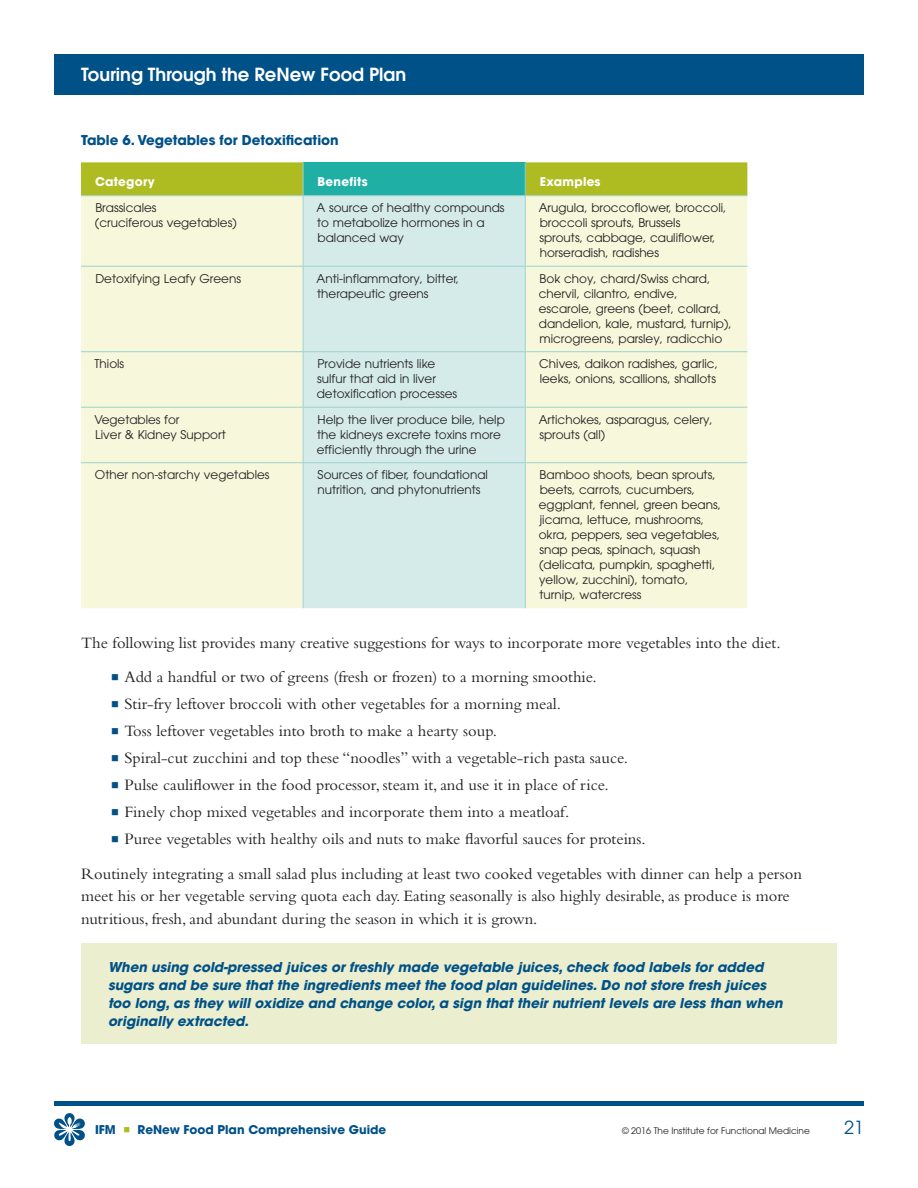
<style>
.page{position:relative;width:918px;height:1188px;background:#fff}
.page>*{position:absolute;margin:0;border:0;box-sizing:border-box;transform-origin:0 0}
.t1{font:600 18px "ITC Avant Garde Std";color:#fff}
.t2{font:18px "ITC Avant Garde Std";color:#005187}
.t3{font:16.5px/34.5px "Bembo Std";color:#231f20}
.t4{font:italic 700 13.5px/18px "ITC Avant Garde Std";color:#005187}
.t5{font:700 13.5px "ITC Avant Garde Std";color:#005187}
.t6{font:12px/15px "ITC Avant Garde Std";color:#231f20}
.t7{font:700 12px "ITC Avant Garde Std";color:#005187}
.t8{font:700 12px "ITC Avant Garde Std";letter-spacing:.02em;color:#fff}
.t9{font:9px "ITC Avant Garde Std";color:#231f20}
.s1{color:#005187}
.s2{color:#aebc21}
</style>
<div class="page">
<div style="left:54px;top:1101px;width:810px;height:5px;background:#005187"></div>
<div style="left:54px;top:54px;width:810px;height:40px;background:#005187"></div>
<svg style="left:54px;top:1113px;width:31px;height:33px"></svg>
<div style="left:81px;top:943px;width:756px;height:101px;background:#ebeecf"></div>
<div style="left:81px;top:162px;width:666px;height:33px;background:#aebc21"></div>
<div style="left:303px;top:162px;width:222px;height:34px;background:#1fafa4"></div>
<div style="left:81px;top:196px;width:666px;height:412px;background:#f6f7db"></div>
<div style="left:304px;top:196px;width:221px;height:412px;background:#d5ebe9"></div>
<hr style="left:303px;top:162px;width:1px;height:33px;background:#9ed2cd">
<hr style="left:525px;top:162px;width:1px;height:33px;background:#9ed2cd">
<hr style="left:303px;top:196px;width:1px;height:70px;background:#9ed2cd">
<hr style="left:525px;top:196px;width:1px;height:70px;background:#9ed2cd">
<hr style="left:303px;top:267px;width:1px;height:84px;background:#9ed2cd">
<hr style="left:525px;top:267px;width:1px;height:84px;background:#9ed2cd">
<hr style="left:303px;top:352px;width:1px;height:55px;background:#9ed2cd">
<hr style="left:525px;top:352px;width:1px;height:55px;background:#9ed2cd">
<hr style="left:303px;top:408px;width:1px;height:54px;background:#9ed2cd">
<hr style="left:525px;top:408px;width:1px;height:54px;background:#9ed2cd">
<hr style="left:303px;top:463px;width:1px;height:145px;background:#9ed2cd">
<hr style="left:525px;top:463px;width:1px;height:145px;background:#9ed2cd">
<hr style="left:81px;top:195px;width:222px;height:1px;background:#9ed2cd">
<hr style="left:303px;top:195px;width:222px;height:1px;background:#9ed2cd">
<hr style="left:525px;top:195px;width:222px;height:1px;background:#9ed2cd">
<hr style="left:81px;top:266px;width:222px;height:1px;background:#9ed2cd">
<hr style="left:303px;top:266px;width:222px;height:1px;background:#9ed2cd">
<hr style="left:525px;top:266px;width:222px;height:1px;background:#9ed2cd">
<hr style="left:81px;top:351px;width:222px;height:1px;background:#9ed2cd">
<hr style="left:303px;top:351px;width:222px;height:1px;background:#9ed2cd">
<hr style="left:525px;top:351px;width:222px;height:1px;background:#9ed2cd">
<hr style="left:81px;top:407px;width:222px;height:1px;background:#9ed2cd">
<hr style="left:303px;top:407px;width:222px;height:1px;background:#9ed2cd">
<hr style="left:525px;top:407px;width:222px;height:1px;background:#9ed2cd">
<hr style="left:81px;top:462px;width:222px;height:1px;background:#9ed2cd">
<hr style="left:303px;top:462px;width:222px;height:1px;background:#9ed2cd">
<hr style="left:525px;top:462px;width:222px;height:1px;background:#9ed2cd">
<h1 class="t1" style="left:81px;top:63px;width:327px">Touring Through the ReNew Food Plan</h1>
<p class="t5" style="left:81px;top:131px;width:259px">Table 6. Vegetables for Detoxification</p>
<p class="t8" style="left:95px;top:174px;width:61px">Category</p>
<p class="t8" style="left:318px;top:174px;width:52px">Benefits</p>
<p class="t8" style="left:540px;top:174px;width:62px">Examples</p>
<p class="t6" style="left:95px;top:200px;width:143px">Brassicales<br>(cruciferous vegetables)</p>
<p class="t6" style="left:317px;top:200px;width:190px">A source of healthy compounds to metabolize hormones in a balanced way</p>
<p class="t6" style="left:539px;top:200px;width:189px">Arugula, broccoflower, broccoli, broccoli sprouts, Brussels<br>sprouts, cabbage, cauliflower, horseradish, radishes</p>
<p class="t6" style="left:95px;top:271px;width:147px">Detoxifying Leafy Greens</p>
<p class="t6" style="left:317px;top:271px;width:144px">Anti-inflammatory, bitter, therapeutic greens</p>
<p class="t6" style="left:539px;top:271px;width:195px">Bok choy, chard/Swiss chard, chervil, cilantro, endive, escarole, greens (beet, collard, dandelion, kale, mustard, turnip), microgreens, parsley, radicchio</p>
<p class="t6" style="left:95px;top:356px;width:31px">Thiols</p>
<p class="t6" style="left:317px;top:356px;width:142px">Provide nutrients like sulfur that aid in liver detoxification processes</p>
<p class="t6" style="left:539px;top:356px;width:180px">Chives, daikon radishes, garlic, leeks, onions, scallions, shallots</p>
<p class="t6" style="left:94px;top:412px;width:133px">Vegetables for<br>Liver &amp; Kidney Support</p>
<p class="t6" style="left:317px;top:412px;width:190px">Help the liver produce bile, help the kidneys excrete toxins more efficiently through the urine</p>
<p class="t6" style="left:539px;top:412px;width:176px">Artichokes, asparagus, celery, sprouts (all)</p>
<p class="t6" style="left:95px;top:467px;width:176px">Other non-starchy vegetables</p>
<p class="t6" style="left:317px;top:467px;width:172px">Sources of fiber, foundational nutrition, and phytonutrients</p>
<p class="t6" style="left:539px;top:467px;width:184px">Bamboo shoots, bean sprouts, beets, carrots, cucumbers, eggplant, fennel, green beans, jicama, lettuce, mushrooms, okra, peppers, sea vegetables, snap peas, spinach, squash (delicata, pumpkin, spaghetti, yellow, zucchini), tomato, turnip, watercress</p>
<h2 class="t3" style="left:81px;top:625px;width:701px">The following list provides many creative suggestions for ways to incorporate more vegetables into the diet.</h2>
<h2 class="t3" style="left:111px;top:659px;width:487px"><span class="s1">■</span> Add a handful or two of greens (fresh or frozen) to a morning smoothie.</h2>
<h2 class="t3" style="left:111px;top:686px;width:452px"><span class="s1">■</span> Stir-fry leftover broccoli with other vegetables for a morning meal.</h2>
<h2 class="t3" style="left:111px;top:713px;width:388px"><span class="s1">■</span> Toss leftover vegetables into broth to make a hearty soup.</h2>
<h2 class="t3" style="left:111px;top:740px;width:519px"><span class="s1">■</span> Spiral-cut zucchini and top these “noodles” with a vegetable-rich pasta sauce.</h2>
<h2 class="t3" style="left:111px;top:767px;width:499px"><span class="s1">■</span> Pulse cauliflower in the food processor, steam it, and use it in place of rice.</h2>
<h2 class="t3" style="left:111px;top:794px;width:460px"><span class="s1">■</span> Finely chop mixed vegetables and incorporate them into a meatloaf.</h2>
<h2 class="t3" style="left:81px;top:821px;width:722px;text-indent:30px"><span class="s1">■</span> Puree vegetables with healthy oils and nuts to make flavorful sauces for proteins.<br>Routinely integrating a small salad plus including at least two cooked vegetables with dinner can help a person</h2>
<h2 class="t3" style="left:81px;top:884px;width:710px;line-height:22.5px">meet his or her vegetable serving quota each day. Eating seasonally is also highly desirable, as produce is more nutritious, fresh, and abundant during the season in which it is grown.</h2>
<p class="t4" style="left:108px;top:957px;width:676px">When using cold-pressed juices or freshly made vegetable juices, check food labels for added sugars and be sure that the ingredients meet the food plan guidelines. Do not store fresh juices too long, as they will oxidize and change color, a sign that their nutrient levels are less than when originally extracted.</p>
<p class="t7" style="left:95px;top:1122px;width:293px">IFM <span class="s2">■</span> ReNew Food Plan Comprehensive Guide</p>
<h1 class="t2" style="left:844px;top:1116px;width:21px">21</h1>
<p class="t9" style="left:622px;top:1125px;width:189px">© 2016 The Institute for Functional Medicine</p>
</div>
